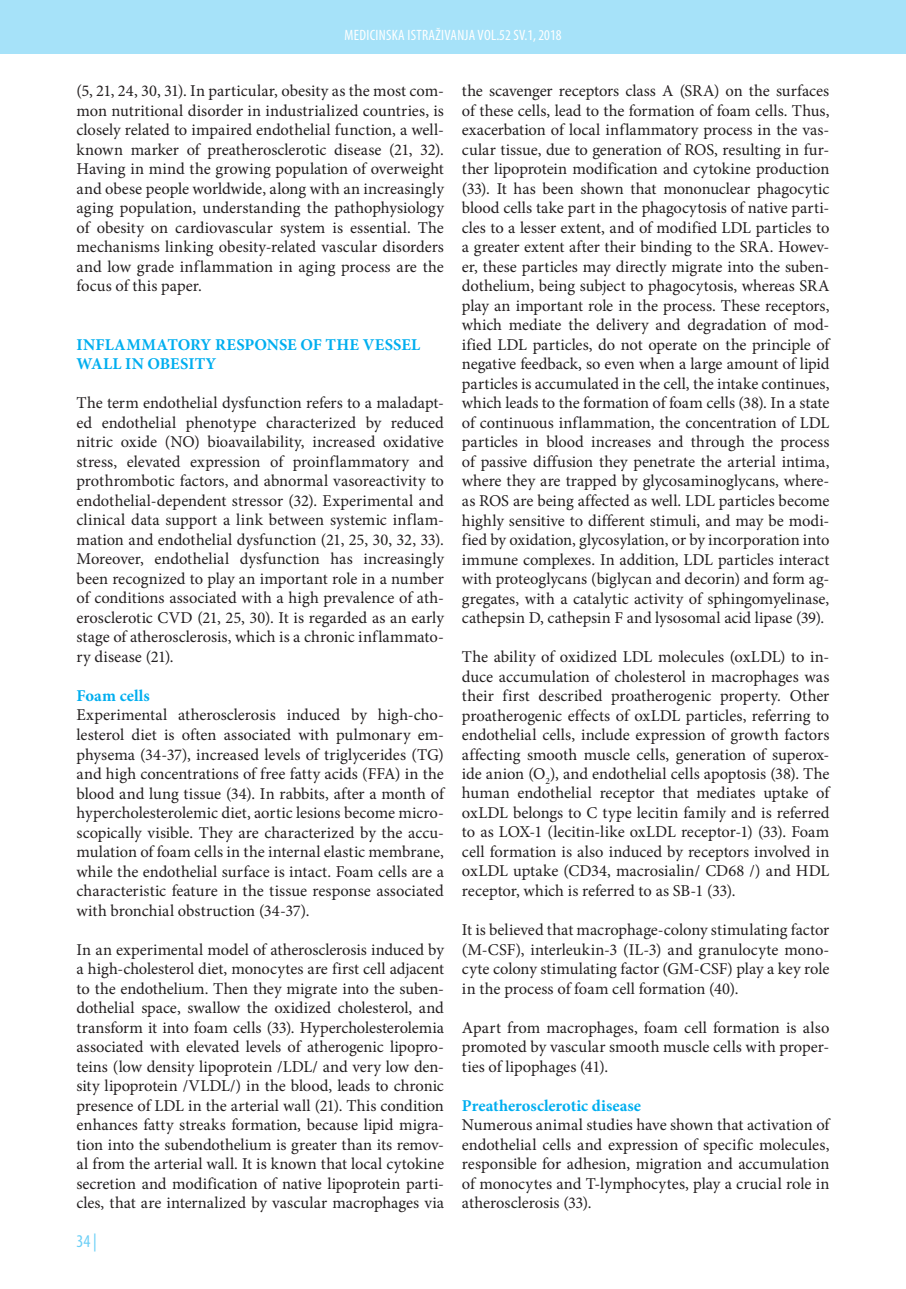
<style>
.page{position:relative;width:906px;height:1289px;background:#fff}
.page>*{position:absolute;margin:0;border:0;box-sizing:border-box;transform-origin:0 0}
.t1{font:condensed 18px "Myriad Pro";color:#6bcff6}
.t2{font:16.5px/19.5px "Minion Pro";color:#231f20;text-align:justify}
.t3{font:700 16.5px/19.5px "Minion Pro";letter-spacing:.01em;color:#00aeef}
.t4{font:condensed 15px "Myriad Pro";letter-spacing:.02em;color:#fff}
</style>
<div class="page">
<div style="left:0;top:0;width:906px;height:53px;background:#a6e2f9"></div>
<p class="t4" style="left:344px;top:26px;width:219px">MEDICINSKA ISTRAŽIVANJA VOL.52 SV.1, 2018</p>
<p class="t2" style="left:77px;top:81px;width:369px">(5, 21, 24, 30, 31). In particular, obesity as the most com&shy;mon nutritional disorder in industrialized countries, is closely related to impaired endothelial function, a well&shy;known marker of preatherosclerotic disease (21, 32).<br>Having in mind the growing population of overweight and obese people worldwide, along with an increasingly aging population, understanding the pathophysiology of obesity on cardiovascular system is essential. The mechanisms linking obesity-related vascular disorders and low grade inflammation in aging process are the focus of this paper.</p>
<p class="t3" style="left:77px;top:334px;width:345px">INFLAMMATORY RESPONSE OF THE VESSEL<br>WALL IN OBESITY</p>
<p class="t2" style="left:77px;top:393px;width:369px">The term endothelial dysfunction refers to a maladapt&shy;ed endothelial phenotype characterized by reduced nitric oxide (NO) bioavailability, increased oxidative stress, elevated expression of proinflammatory and prothrombotic factors, and abnormal vasoreactivity to endothelial-dependent stressor (32). Experimental and clinical data support a link between systemic inflam&shy;mation and endothelial dysfunction (21, 25, 30, 32, 33).<br>Moreover, endothelial dysfunction has increasingly been recognized to play an important role in a number of conditions associated with a high prevalence of ath&shy;erosclerotic CVD (21, 25, 30). It is regarded as an early stage of atherosclerosis, which is a chronic inflammato&shy;ry disease (21).</p>
<p class="t3" style="left:77px;top:685px;width:75px">Foam cells</p>
<p class="t2" style="left:77px;top:705px;width:369px">Experimental atherosclerosis induced by high-cho&shy;lesterol diet is often associated with pulmonary em&shy;physema (34-37), increased levels of triglycerides (TG) and high concentrations of free fatty acids (FFA) in the blood and lung tissue (34). In rabbits, after a month of hypercholesterolemic diet, aortic lesions become micro&shy;scopically visible. They are characterized by the accu&shy;mulation of foam cells in the internal elastic membrane, while the endothelial surface is intact. Foam cells are a characteristic feature in the tissue response associated with bronchial obstruction (34-37).</p>
<p class="t2" style="left:77px;top:939px;width:369px">In an experimental model of atherosclerosis induced by a high-cholesterol diet, monocytes are first cell adjacent to the endothelium. Then they migrate into the suben&shy;dothelial space, swallow the oxidized cholesterol, and transform it into foam cells (33). Hypercholesterolemia associated with elevated levels of atherogenic lipopro&shy;teins (low density lipoprotein /LDL/ and very low den&shy;sity lipoprotein /VLDL/) in the blood, leads to chronic presence of LDL in the arterial wall (21). This condition enhances fatty streaks formation, because lipid migra&shy;tion into the subendothelium is greater than its remov&shy;al from the arterial wall. It is known that local cytokine secretion and modification of native lipoprotein parti&shy;cles, that are internalized by vascular macrophages via</p>
<p class="t1" style="left:77px;top:1230px;width:22px">34 |</p>
<p class="t2" style="left:462px;top:81px;width:369px">the scavenger receptors class A (SRA) on the surfaces of these cells, lead to the formation of foam cells. Thus, exacerbation of local inflammatory process in the vas&shy;cular tissue, due to generation of ROS, resulting in fur&shy;ther lipoprotein modification and cytokine production (33). It has been shown that mononuclear phagocytic blood cells take part in the phagocytosis of native parti&shy;cles to a lesser extent, and of modified LDL particles to a greater extent after their binding to the SRA. Howev&shy;er, these particles may directly migrate into the suben&shy;dothelium, being subject to phagocytosis, whereas SRA play an important role in the process. These receptors, which mediate the delivery and degradation of mod&shy;ified LDL particles, do not operate on the principle of negative feedback, so even when a large amount of lipid particles is accumulated in the cell, the intake continues, which leads to the formation of foam cells (38). In a state of continuous inflammation, the concentration of LDL particles in blood increases and through the process of passive diffusion they penetrate the arterial intima, where they are trapped by glycosaminoglycans, where&shy;as ROS are being affected as well. LDL particles become highly sensitive to different stimuli, and may be modi&shy;fied by oxidation, glycosylation, or by incorporation into immune complexes. In addition, LDL particles interact with proteoglycans (biglycan and decorin) and form ag&shy;gregates, with a catalytic activity of sphingomyelinase, cathepsin D, cathepsin F and lysosomal acid lipase (39).</p>
<p class="t2" style="left:462px;top:647px;width:369px">The ability of oxidized LDL molecules (oxLDL) to in&shy;duce accumulation of cholesterol in macrophages was their first described proatherogenic property. Other proatherogenic effects of oxLDL particles, referring to endothelial cells, include expression of growth factors affecting smooth muscle cells, generation of superox&shy;ide anion (O<sub>2</sub>), and endothelial cells apoptosis (38). The human endothelial receptor that mediates uptake of oxLDL belongs to C type lecitin family and is referred to as LOX-1 (lecitin-like oxLDL receptor-1) (33). Foam cell formation is also induced by receptors involved in oxLDL uptake (CD34, macrosialin/ CD68 /) and HDL receptor, which is referred to as SB-1 (33).</p>
<p class="t2" style="left:462px;top:920px;width:369px">It is believed that macrophage-colony stimulating factor (M-CSF), interleukin-3 (IL-3) and granulocyte mono&shy;cyte colony stimulating factor (GM-CSF) play a key role in the process of foam cell formation (40).</p>
<p class="t2" style="left:462px;top:1017px;width:369px">Apart from macrophages, foam cell formation is also promoted by vascular smooth muscle cells with proper&shy;ties of lipophages (41).</p>
<p class="t3" style="left:462px;top:1095px;width:181px">Preatherosclerotic disease</p>
<p class="t2" style="left:462px;top:1115px;width:369px">Numerous animal studies have shown that activation of endothelial cells and expression of specific molecules, responsible for adhesion, migration and accumulation of monocytes and T-lymphocytes, play a crucial role in atherosclerosis (33).</p>
</div>
